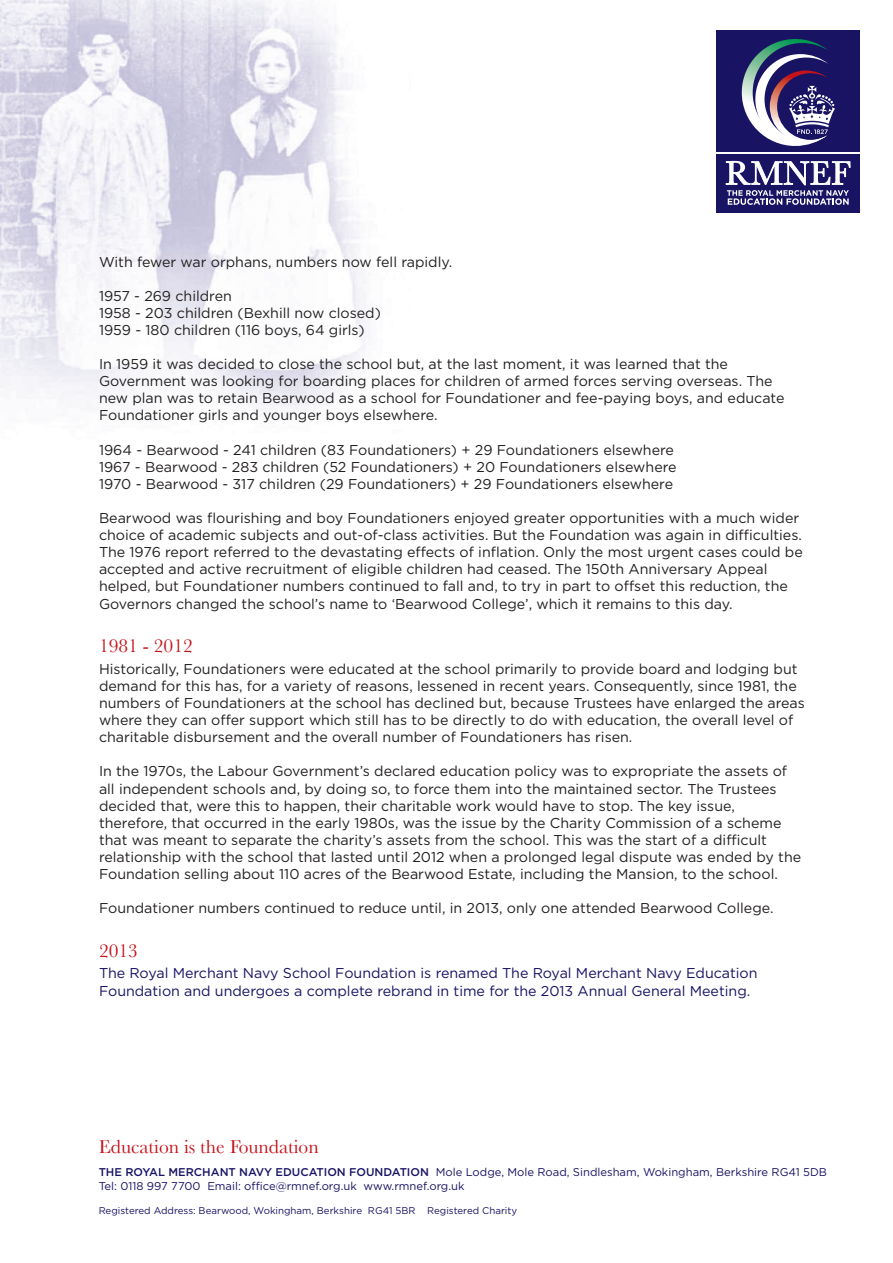
<style>
.page{position:relative;width:893px;height:1263px;background:#fff}
.page>*{position:absolute;margin:0;border:0;box-sizing:border-box;transform-origin:0 0}
.t1{font:19.5px "Baskerville";color:#c4121a}
.t2{font:14.25px/17.1px "Gotham";color:#231f20}
.t3{font:14.25px/17.1px "Gotham";color:#191364}
.t4{font:11.25px/13.5px "Gotham";color:#191364}
.t5{font:9.75px "Gotham";color:#191364}
.s1{font-weight:500}
</style>
<div class="page">
<img style="left:0;top:0;width:365px;height:410px">
<div style="left:716px;top:154px;width:144px;height:58px;background:#191364"></div>
<div style="left:716px;top:31px;width:144px;height:121px;background:#191364"></div>
<svg style="left:726px;top:161px;width:124px;height:44px"></svg>
<svg style="left:742px;top:39px;width:93px;height:107px"></svg>
<p class="t2" style="left:99px;top:253px;width:355px">With fewer war orphans, numbers now fell rapidly.</p>
<p class="t2" style="left:99px;top:287px;width:283px">1957 - 269 children<br>1958 - 203 children (Bexhill now closed)<br>1959 - 180 children (116 boys, 64 girls)</p>
<p class="t2" style="left:99px;top:356px;width:687px">In 1959 it was decided to close the school but, at the last moment, it was learned that the Government was looking for boarding places for children of armed forces serving overseas. The new plan was to retain Bearwood as a school for Foundationer and fee-paying boys, and educate Foundationer girls and younger boys elsewhere.</p>
<p class="t2" style="left:99px;top:441px;width:579px">1964 - Bearwood - 241 children (83 Foundationers) + 29 Foundationers elsewhere<br>1967 - Bearwood - 283 children (52 Foundationers) + 20 Foundationers elsewhere<br>1970 - Bearwood - 317 children (29 Foundationers) + 29 Foundationers elsewhere</p>
<p class="t2" style="left:99px;top:510px;width:705px">Bearwood was flourishing and boy Foundationers enjoyed greater opportunities with a much wider choice of academic subjects and out-of-class activities. But the Foundation was again in difficulties.<br>The 1976 report referred to the devastating effects of inflation. Only the most urgent cases could be accepted and active recruitment of eligible children had ceased. The 150th Anniversary Appeal helped, but Foundationer numbers continued to fall and, to try in part to offset this reduction, the Governors changed the school’s name to ‘Bearwood College’, which it remains to this day.</p>
<h1 class="t1" style="left:99px;top:634px;width:95px">1981 - 2012</h1>
<p class="t2" style="left:99px;top:660px;width:707px">Historically, Foundationers were educated at the school primarily to provide board and lodging but demand for this has, for a variety of reasons, lessened in recent years. Consequently, since 1981, the numbers of Foundationers at the school has declined but, because Trustees have enlarged the areas where they can offer support which still has to be directly to do with education, the overall level of charitable disbursement and the overall number of Foundationers has risen.</p>
<p class="t2" style="left:99px;top:763px;width:704px">In the 1970s, the Labour Government’s declared education policy was to expropriate the assets of all independent schools and, by doing so, to force them into the maintained sector. The Trustees decided that, were this to happen, their charitable work would have to stop. The key issue, therefore, that occurred in the early 1980s, was the issue by the Charity Commission of a scheme that was meant to separate the charity’s assets from the school. This was the start of a difficult relationship with the school that lasted until 2012 when a prolonged legal dispute was ended by the Foundation selling about 110 acres of the Bearwood Estate, including the Mansion, to the school.</p>
<p class="t2" style="left:99px;top:900px;width:676px">Foundationer numbers continued to reduce until, in 2013, only one attended Bearwood College.</p>
<h1 class="t1" style="left:99px;top:938px;width:40px">2013</h1>
<p class="t3" style="left:99px;top:965px;width:660px">The Royal Merchant Navy School Foundation is renamed The Royal Merchant Navy Education<br>Foundation and undergoes a complete rebrand in time for the 2013 Annual General Meeting.</p>
<h1 class="t1" style="left:99px;top:1136px;width:222px">Education is the Foundation</h1>
<p class="t4" style="left:99px;top:1165px;width:730px"><span class="s1">THE ROYAL MERCHANT NAVY EDUCATION FOUNDATION</span> Mole Lodge, Mole Road, Sindlesham, Wokingham, Berkshire RG41 5DB<br>Tel: 0118 997 7700 Email: office@rmnef.org.uk www.rmnef.org.uk</p>
<p class="t5" style="left:99px;top:1205px;width:420px">Registered Address: Bearwood, Wokingham, Berkshire RG41 5BR Registered Charity</p>
</div>
